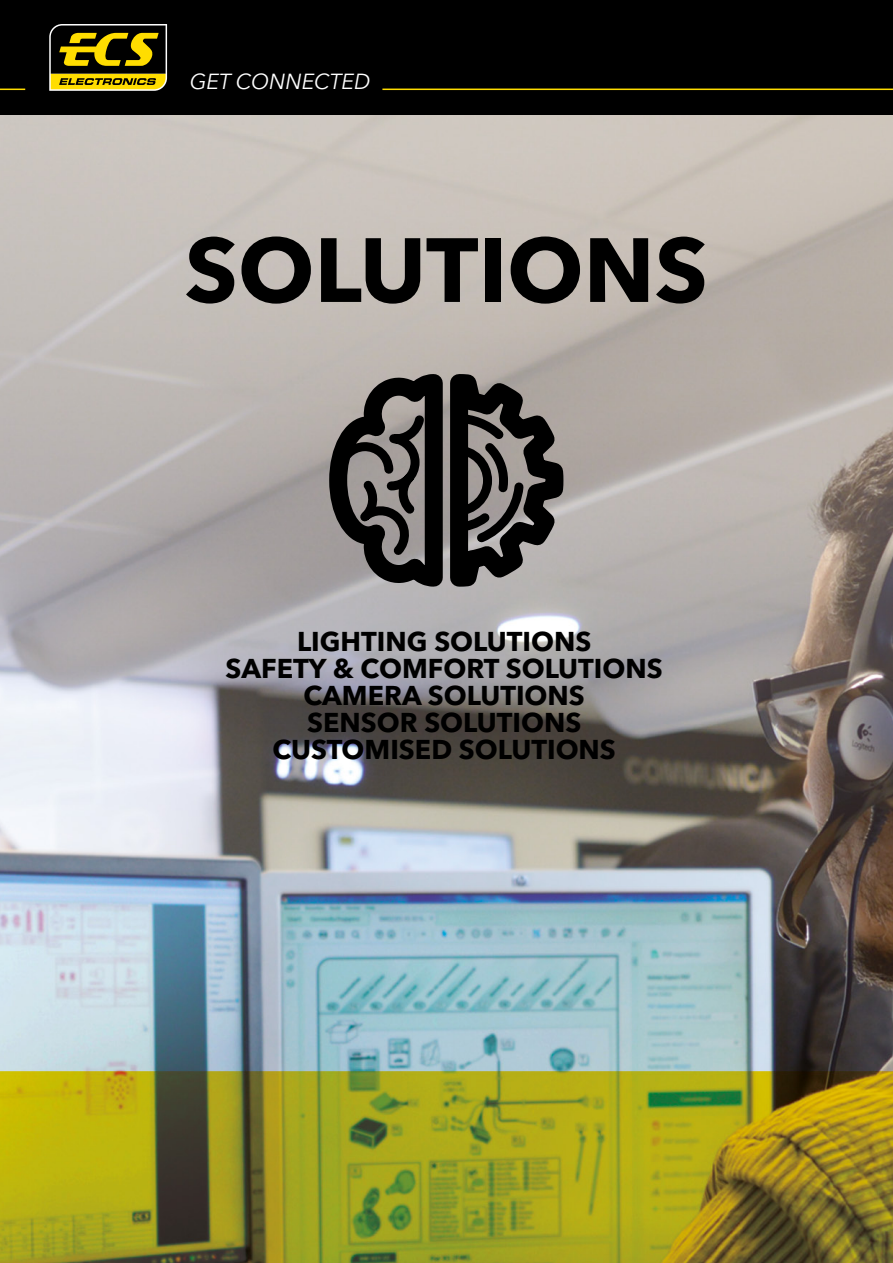
<style>
.page{position:relative;width:893px;height:1263px;background:#fff}
.page>*{position:absolute;margin:0;border:0;box-sizing:border-box;transform-origin:0 0}
.t1{font:700 90px "Avenir Next Cyr";color:#000}
.t2{font:700 27px/27px "Avenir Next Cyr";color:#000;text-align:center}
.t3{font:italic 21.6px "Avenir Next Cyr";color:#fff}
</style>
<div class="page">
<img style="left:0;top:115px;width:893px;height:1148px">
<div style="left:0;top:0;width:893px;height:115px;background:#000"></div>
<svg style="left:49px;top:24px;width:118px;height:67px"></svg>
<hr style="left:382px;top:89px;width:511px;height:1px;background:#fd0">
<svg style="left:0;top:89px;width:25px;height:1px"></svg>
<svg style="left:320px;top:365px;width:256px;height:235px;background:#666361"></svg>
<p class="t3" style="left:190px;top:69px;width:182px">GET CONNECTED</p>
<h1 class="t1" style="left:185px;top:215px;width:525px">SOLUTIONS</h1>
<p class="t2" style="left:226px;top:628px;width:439px">LIGHTING SOLUTIONS<br>SAFETY &amp; COMFORT SOLUTIONS<br>CAMERA SOLUTIONS<br>SENSOR SOLUTIONS<br>CUSTOMISED SOLUTIONS</p>
</div>
